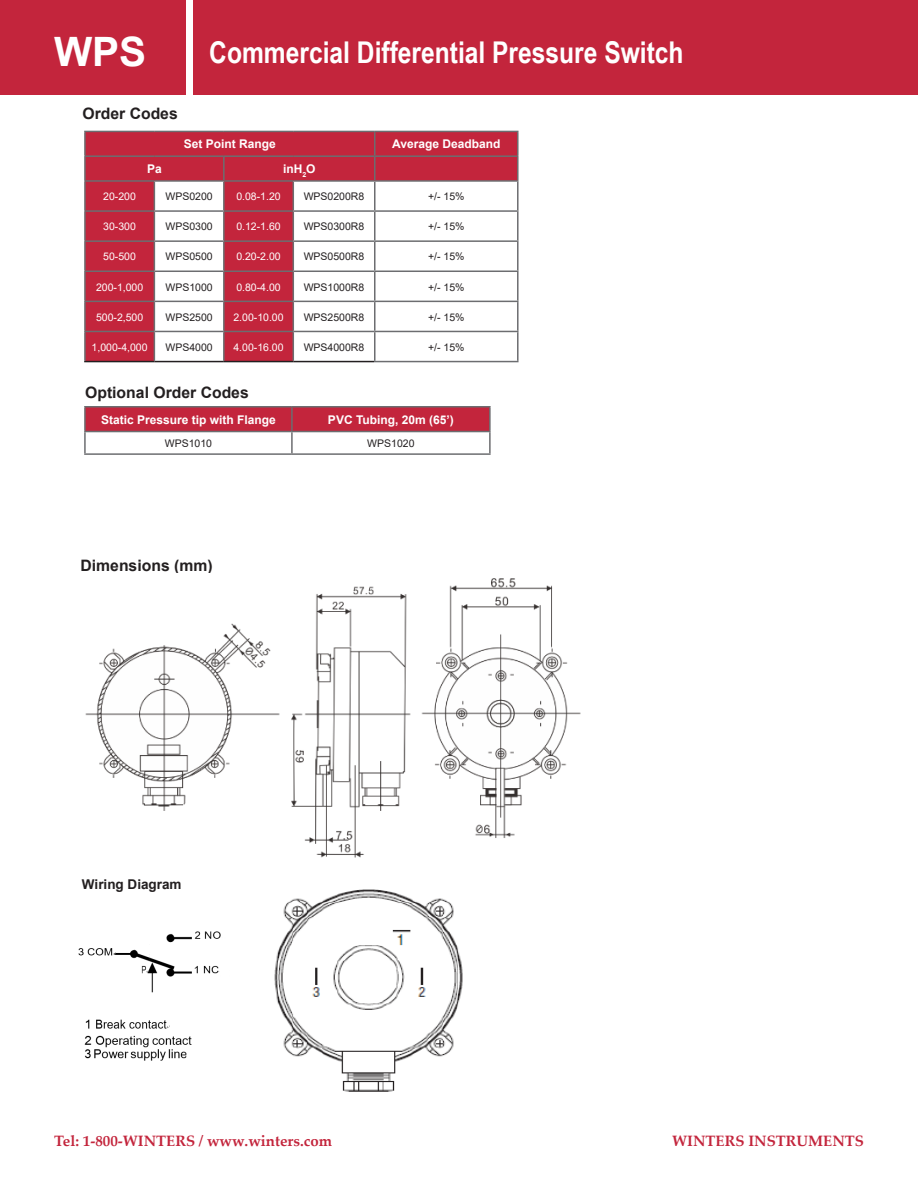
<style>
.page{position:relative;width:918px;height:1188px;background:#fff}
.page>*{position:absolute;margin:0;border:0;box-sizing:border-box;transform-origin:0 0}
.t1{font:700 40.5px "Arial";color:#fff}
.t2{font:700 30px "Arial Narrow";color:#fff}
.t3{font:700 15.75px "Arial";color:#231f20}
.t4{font:700 15px "Palatino Linotype";color:#c3253c}
.t5{font:700 13.5px "Arial";color:#231f20}
.t6{font:700 12px "Arial";color:#fff}
.t7{font:10.5px "Arial";color:#231f20}
.t8{font:10.5px "Arial";color:#fff}
</style>
<div class="page">
<div style="left:0;top:0;width:185px;height:95px;background:#c3253c"></div>
<div style="left:194px;top:0;width:724px;height:95px;background:#c3253c"></div>
<svg style="left:86px;top:132px;width:431px;height:229px;fill:#c3253c"></svg>
<svg style="left:376px;top:182px;width:141px;height:179px"></svg>
<hr style="left:84px;top:361px;width:70px;height:1px;background:#231f20">
<hr style="left:154px;top:361px;width:70px;height:1px;background:#231f20">
<hr style="left:224px;top:361px;width:69px;height:1px;background:#231f20">
<hr style="left:293px;top:361px;width:81px;height:1px;background:#231f20">
<hr style="left:375px;top:131px;width:144px;height:1px;background:#6c6d70">
<hr style="left:84px;top:131px;width:70px;height:1px;background:#6c6d70">
<hr style="left:84px;top:132px;width:2px;height:23px;background:#6c6d70">
<hr style="left:154px;top:131px;width:70px;height:1px;background:#6c6d70">
<hr style="left:224px;top:131px;width:69px;height:1px;background:#6c6d70">
<hr style="left:293px;top:131px;width:82px;height:1px;background:#6c6d70">
<hr style="left:84px;top:157px;width:2px;height:23px;background:#6c6d70">
<hr style="left:374px;top:157px;width:2px;height:23px;background:#6c6d70">
<hr style="left:223px;top:157px;width:2px;height:23px;background:#6c6d70">
<hr style="left:517px;top:157px;width:2px;height:23px;background:#6c6d70">
<svg style="left:154px;top:182px;width:1px;height:179px"></svg>
<hr style="left:84px;top:271px;width:70px;height:1px;background:#6c6d70">
<hr style="left:154px;top:271px;width:70px;height:1px;background:#6c6d70">
<hr style="left:224px;top:271px;width:69px;height:1px;background:#6c6d70">
<hr style="left:293px;top:271px;width:82px;height:1px;background:#6c6d70">
<hr style="left:84px;top:210px;width:70px;height:2px;background:#6c6d70">
<hr style="left:154px;top:210px;width:70px;height:2px;background:#6c6d70">
<hr style="left:224px;top:210px;width:69px;height:2px;background:#6c6d70">
<hr style="left:293px;top:210px;width:82px;height:2px;background:#6c6d70">
<hr style="left:84px;top:240px;width:70px;height:2px;background:#6c6d70">
<hr style="left:154px;top:240px;width:70px;height:2px;background:#6c6d70">
<hr style="left:224px;top:240px;width:69px;height:2px;background:#6c6d70">
<hr style="left:293px;top:240px;width:82px;height:2px;background:#6c6d70">
<hr style="left:374px;top:361px;width:145px;height:1px;background:#6c6d70">
<hr style="left:84px;top:301px;width:70px;height:1px;background:#6c6d70">
<hr style="left:154px;top:301px;width:70px;height:1px;background:#6c6d70">
<hr style="left:224px;top:301px;width:69px;height:1px;background:#6c6d70">
<hr style="left:293px;top:301px;width:82px;height:1px;background:#6c6d70">
<hr style="left:223px;top:182px;width:2px;height:28px;background:#6c6d70">
<hr style="left:223px;top:212px;width:2px;height:28px;background:#6c6d70">
<hr style="left:223px;top:242px;width:2px;height:29px;background:#6c6d70">
<hr style="left:223px;top:272px;width:2px;height:29px;background:#6c6d70">
<hr style="left:223px;top:302px;width:2px;height:29px;background:#6c6d70">
<hr style="left:223px;top:332px;width:2px;height:29px;background:#6c6d70">
<hr style="left:84px;top:331px;width:70px;height:1px;background:#6c6d70">
<hr style="left:154px;top:331px;width:70px;height:1px;background:#6c6d70">
<hr style="left:224px;top:331px;width:69px;height:1px;background:#6c6d70">
<hr style="left:293px;top:331px;width:82px;height:1px;background:#6c6d70">
<hr style="left:374px;top:132px;width:2px;height:23px;background:#6c6d70">
<hr style="left:517px;top:132px;width:2px;height:23px;background:#6c6d70">
<hr style="left:374px;top:182px;width:2px;height:28px;background:#6c6d70">
<hr style="left:517px;top:182px;width:2px;height:28px;background:#6c6d70">
<hr style="left:374px;top:212px;width:2px;height:28px;background:#6c6d70">
<hr style="left:517px;top:212px;width:2px;height:28px;background:#6c6d70">
<hr style="left:374px;top:242px;width:2px;height:29px;background:#6c6d70">
<hr style="left:517px;top:242px;width:2px;height:29px;background:#6c6d70">
<hr style="left:374px;top:272px;width:2px;height:29px;background:#6c6d70">
<hr style="left:517px;top:272px;width:2px;height:29px;background:#6c6d70">
<hr style="left:374px;top:302px;width:2px;height:29px;background:#6c6d70">
<hr style="left:517px;top:302px;width:2px;height:29px;background:#6c6d70">
<svg style="left:293px;top:182px;width:1px;height:179px"></svg>
<hr style="left:374px;top:332px;width:2px;height:29px;background:#6c6d70">
<hr style="left:517px;top:332px;width:2px;height:29px;background:#6c6d70">
<hr style="left:84px;top:155px;width:70px;height:2px;background:#6c6d70">
<hr style="left:154px;top:155px;width:70px;height:2px;background:#6c6d70">
<hr style="left:224px;top:155px;width:69px;height:2px;background:#6c6d70">
<hr style="left:293px;top:155px;width:82px;height:2px;background:#6c6d70">
<hr style="left:375px;top:155px;width:144px;height:2px;background:#6c6d70">
<hr style="left:84px;top:180px;width:70px;height:2px;background:#6c6d70">
<hr style="left:84px;top:182px;width:2px;height:28px;background:#6c6d70">
<hr style="left:154px;top:180px;width:70px;height:2px;background:#6c6d70">
<hr style="left:224px;top:180px;width:69px;height:2px;background:#6c6d70">
<hr style="left:293px;top:180px;width:82px;height:2px;background:#6c6d70">
<hr style="left:375px;top:180px;width:144px;height:2px;background:#6c6d70">
<hr style="left:84px;top:212px;width:2px;height:28px;background:#6c6d70">
<hr style="left:375px;top:210px;width:144px;height:2px;background:#6c6d70">
<hr style="left:84px;top:242px;width:2px;height:29px;background:#6c6d70">
<hr style="left:375px;top:240px;width:144px;height:2px;background:#6c6d70">
<hr style="left:84px;top:272px;width:2px;height:29px;background:#6c6d70">
<hr style="left:375px;top:271px;width:144px;height:1px;background:#6c6d70">
<hr style="left:84px;top:302px;width:2px;height:29px;background:#6c6d70">
<hr style="left:375px;top:301px;width:144px;height:1px;background:#6c6d70">
<hr style="left:84px;top:332px;width:2px;height:29px;background:#6c6d70">
<hr style="left:375px;top:331px;width:144px;height:1px;background:#6c6d70">
<img style="left:274px;top:889px;width:189px;height:203px">
<div style="left:86px;top:408px;width:403px;height:23px;background:#c3253c"></div>
<hr style="left:84px;top:408px;width:2px;height:23px;background:#6c6d70">
<hr style="left:291px;top:408px;width:2px;height:23px;background:#6c6d70">
<hr style="left:489px;top:408px;width:2px;height:23px;background:#6c6d70">
<hr style="left:291px;top:432px;width:2px;height:21px;background:#6c6d70">
<hr style="left:489px;top:432px;width:2px;height:21px;background:#6c6d70">
<hr style="left:84px;top:453px;width:208px;height:2px;background:#6c6d70">
<hr style="left:292px;top:453px;width:199px;height:2px;background:#6c6d70">
<hr style="left:84px;top:406px;width:208px;height:2px;background:#6c6d70">
<hr style="left:292px;top:406px;width:199px;height:2px;background:#6c6d70">
<hr style="left:84px;top:431px;width:208px;height:1px;background:#6c6d70">
<hr style="left:84px;top:432px;width:2px;height:21px;background:#6c6d70">
<hr style="left:292px;top:431px;width:199px;height:1px;background:#6c6d70">
<img style="left:85px;top:578px;width:496px;height:280px">
<img style="left:78px;top:931px;width:143px;height:62px">
<img style="left:84px;top:1019px;width:108px;height:42px">
<p class="t1" style="left:54px;top:24px;width:94px">WPS</p>
<p class="t2" style="left:209px;top:30px;width:476px">Commercial Differential Pressure Switch</p>
<p class="t3" style="left:82px;top:103px;width:97px">Order Codes</p>
<p class="t6" style="left:184px;top:136px;width:94px">Set Point Range</p>
<p class="t6" style="left:392px;top:136px;width:110px">Average Deadband</p>
<p class="t6" style="left:147px;top:160px;width:16px">Pa</p>
<p class="t6" style="left:283px;top:160px;width:34px">inH<sub>2</sub>O</p>
<p class="t8" style="left:103px;top:189px;width:34px">20-200</p>
<p class="t7" style="left:165px;top:189px;width:49px">WPS0200</p>
<p class="t8" style="left:236px;top:189px;width:46px">0.08-1.20</p>
<p class="t7" style="left:304px;top:189px;width:62px">WPS0200R8</p>
<p class="t7" style="left:428px;top:189px;width:38px">+/- 15%</p>
<p class="t8" style="left:103px;top:219px;width:34px">30-300</p>
<p class="t7" style="left:165px;top:219px;width:49px">WPS0300</p>
<p class="t8" style="left:236px;top:219px;width:46px">0.12-1.60</p>
<p class="t7" style="left:304px;top:219px;width:62px">WPS0300R8</p>
<p class="t7" style="left:428px;top:219px;width:38px">+/- 15%</p>
<p class="t8" style="left:103px;top:249px;width:34px">50-500</p>
<p class="t7" style="left:165px;top:249px;width:49px">WPS0500</p>
<p class="t8" style="left:236px;top:249px;width:46px">0.20-2.00</p>
<p class="t7" style="left:304px;top:249px;width:62px">WPS0500R8</p>
<p class="t7" style="left:428px;top:249px;width:38px">+/- 15%</p>
<p class="t8" style="left:96px;top:280px;width:49px">200-1,000</p>
<p class="t7" style="left:165px;top:280px;width:49px">WPS1000</p>
<p class="t8" style="left:236px;top:280px;width:46px">0.80-4.00</p>
<p class="t7" style="left:304px;top:280px;width:62px">WPS1000R8</p>
<p class="t7" style="left:428px;top:280px;width:38px">+/- 15%</p>
<p class="t8" style="left:96px;top:310px;width:49px">500-2,500</p>
<p class="t7" style="left:165px;top:310px;width:49px">WPS2500</p>
<p class="t8" style="left:233px;top:310px;width:52px">2.00-10.00</p>
<p class="t7" style="left:304px;top:310px;width:62px">WPS2500R8</p>
<p class="t7" style="left:428px;top:310px;width:38px">+/- 15%</p>
<p class="t8" style="left:92px;top:340px;width:58px">1,000-4,000</p>
<p class="t7" style="left:165px;top:340px;width:49px">WPS4000</p>
<p class="t8" style="left:233px;top:340px;width:52px">4.00-16.00</p>
<p class="t7" style="left:304px;top:340px;width:62px">WPS4000R8</p>
<p class="t7" style="left:428px;top:340px;width:38px">+/- 15%</p>
<p class="t3" style="left:85px;top:382px;width:165px">Optional Order Codes</p>
<p class="t6" style="left:101px;top:411px;width:176px">Static Pressure tip with Flange</p>
<p class="t6" style="left:328px;top:411px;width:127px">PVC Tubing, 20m (65’)</p>
<p class="t7" style="left:165px;top:436px;width:49px">WPS1010</p>
<p class="t7" style="left:367px;top:436px;width:49px">WPS1020</p>
<p class="t3" style="left:80px;top:555px;width:134px">Dimensions (mm)</p>
<p class="t5" style="left:82px;top:875px;width:101px">Wiring Diagram</p>
<p class="t4" style="left:54px;top:1130px;width:280px">Tel: 1-800-WINTERS / www.winters.com</p>
<p class="t4" style="left:672px;top:1130px;width:193px">WINTERS INSTRUMENTS</p>
</div>
